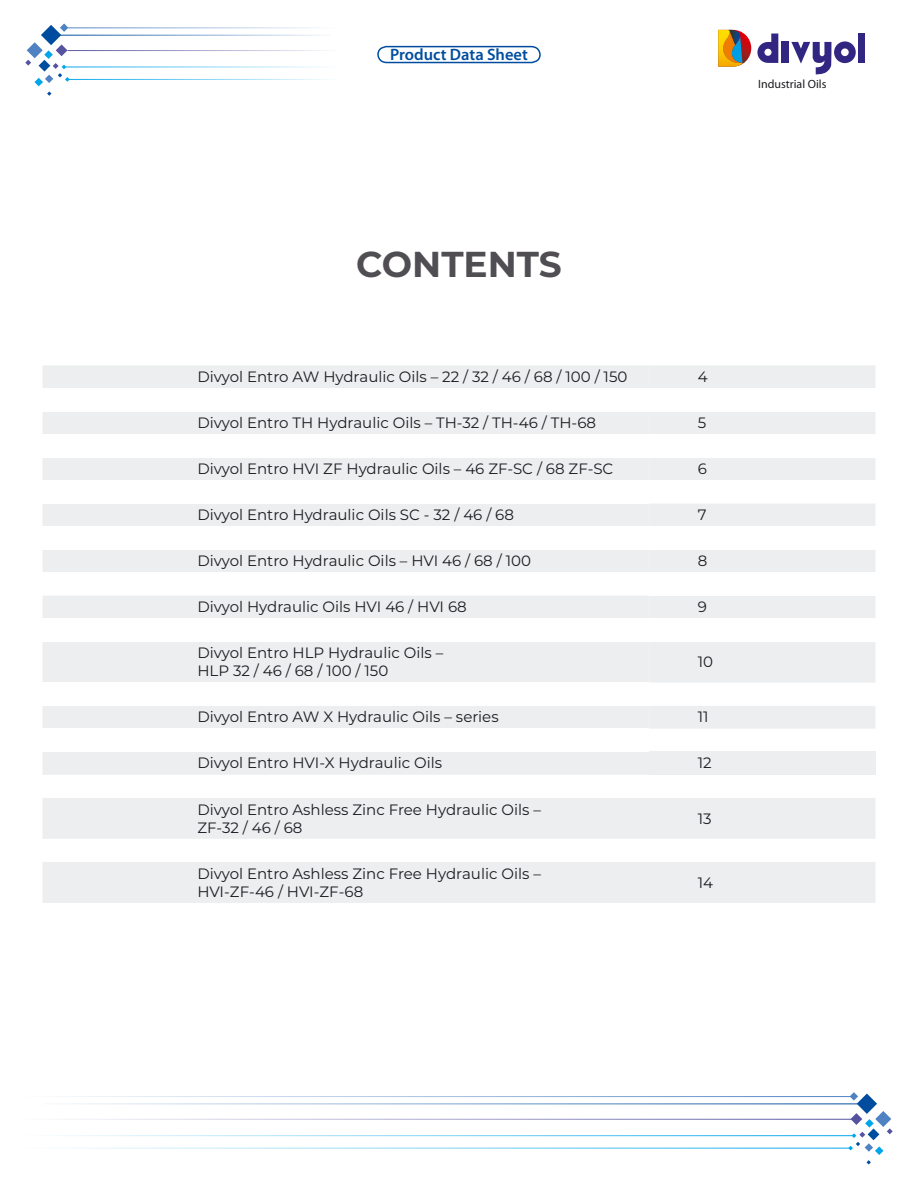
<style>
.page{position:relative;width:918px;height:1188px;background:#fff}
.page>*{position:absolute;margin:0;border:0;box-sizing:border-box;transform-origin:0 0}
.t1{font:700 36px "Montserrat";color:#504e53}
.t2{font:600 16.5px "Myriad Pro";color:#004d9f}
.t3{font:15px/18px "Montserrat";color:#1b1c20}
.t4{font:12px "Myriad Pro";color:#1b1c20}
</style>
<div class="page">
<svg style="left:377px;top:45px;width:164px;height:19px"></svg>
<svg style="left:718px;top:30px;width:33px;height:37px"></svg>
<div style="left:782px;top:42px;width:7px;height:21px;background:#312783"></div>
<div style="left:858px;top:34px;width:7px;height:29px;background:#312783"></div>
<svg style="left:757px;top:34px;width:21px;height:29px"></svg>
<svg style="left:791px;top:41px;width:65px;height:34px"></svg>
<svg style="left:25px;top:23px;width:45px;height:73px"></svg>
<hr style="left:68px;top:28px;width:271px;height:1px;background:#4e82c3">
<hr style="left:68px;top:50px;width:270px;height:1px;background:#5552a0">
<hr style="left:69px;top:79px;width:270px;height:1px;background:#00a6eb">
<hr style="left:66px;top:67px;width:271px;height:1px;background:#00a6eb">
<hr style="left:60px;top:35px;width:271px;height:1px;background:#004d9f">
<svg style="left:848px;top:1092px;width:45px;height:73px"></svg>
<hr style="left:21px;top:1096px;width:831px;height:1px;background:#4e82c3">
<hr style="left:22px;top:1119px;width:831px;height:1px;background:#5552a0">
<hr style="left:19px;top:1148px;width:831px;height:1px;background:#00a6eb">
<hr style="left:25px;top:1135px;width:829px;height:1px;background:#00a6eb">
<hr style="left:44px;top:1104px;width:814px;height:1px;background:#004d9f">
<div style="left:43px;top:365px;width:606px;height:207px;background:#edeeef"></div>
<div style="left:649px;top:365px;width:226px;height:115px;background:#edeeef"></div>
<div style="left:43px;top:388px;width:606px;height:23px;background:#fff"></div>
<div style="left:649px;top:388px;width:226px;height:23px;background:#fff"></div>
<div style="left:43px;top:434px;width:606px;height:24px;background:#fff"></div>
<div style="left:649px;top:434px;width:226px;height:24px;background:#fff"></div>
<div style="left:43px;top:481px;width:606px;height:23px;background:#fff"></div>
<div style="left:649px;top:504px;width:226px;height:179px;background:#edeeef"></div>
<div style="left:43px;top:527px;width:606px;height:23px;background:#fff"></div>
<div style="left:649px;top:527px;width:226px;height:23px;background:#fff"></div>
<div style="left:649px;top:573px;width:226px;height:23px;background:#fff"></div>
<div style="left:43px;top:596px;width:606px;height:86px;background:#edeeef"></div>
<div style="left:43px;top:619px;width:606px;height:23px;background:#fff"></div>
<div style="left:649px;top:619px;width:226px;height:23px;background:#fff"></div>
<svg style="left:43px;top:706px;width:832px;height:133px;fill:#edeeef"></svg>
<div style="left:43px;top:729px;width:606px;height:23px;background:#fff"></div>
<div style="left:649px;top:752px;width:226px;height:23px;background:#edeeef"></div>
<div style="left:43px;top:862px;width:832px;height:41px;background:#edeeef"></div>
<p class="t2" style="left:390px;top:44px;width:139px">Product Data Sheet</p>
<p class="t4" style="left:758px;top:76px;width:70px">Industrial Oils</p>
<h1 class="t1" style="left:356px;top:238px;width:207px">CONTENTS</h1>
<p class="t3" style="left:197px;top:367px;width:432px">Divyol Entro AW Hydraulic Oils – 22 / 32 / 46 / 68 / 100 / 150</p>
<p class="t3" style="left:698px;top:367px;width:11px">4</p>
<p class="t3" style="left:197px;top:413px;width:400px">Divyol Entro TH Hydraulic Oils – TH-32 / TH-46 / TH-68</p>
<p class="t3" style="left:698px;top:413px;width:10px">5</p>
<p class="t3" style="left:197px;top:459px;width:418px">Divyol Entro HVI ZF Hydraulic Oils – 46 ZF-SC / 68 ZF-SC</p>
<p class="t3" style="left:698px;top:459px;width:11px">6</p>
<p class="t3" style="left:197px;top:505px;width:318px">Divyol Entro Hydraulic Oils SC - 32 / 46 / 68</p>
<p class="t3" style="left:698px;top:505px;width:10px">7</p>
<p class="t3" style="left:197px;top:551px;width:335px">Divyol Entro Hydraulic Oils – HVI 46 / 68 / 100</p>
<p class="t3" style="left:698px;top:551px;width:11px">8</p>
<p class="t3" style="left:197px;top:597px;width:271px">Divyol Hydraulic Oils HVI 46 / HVI 68</p>
<p class="t3" style="left:698px;top:597px;width:11px">9</p>
<p class="t3" style="left:197px;top:644px;width:247px">Divyol Entro HLP Hydraulic Oils –<br>HLP 32 / 46 / 68 / 100 / 150</p>
<p class="t3" style="left:698px;top:653px;width:17px">10</p>
<p class="t3" style="left:197px;top:708px;width:303px">Divyol Entro AW X Hydraulic Oils – series</p>
<p class="t3" style="left:698px;top:708px;width:12px">11</p>
<p class="t3" style="left:197px;top:754px;width:246px">Divyol Entro HVI-X Hydraulic Oils</p>
<p class="t3" style="left:698px;top:754px;width:15px">12</p>
<p class="t3" style="left:197px;top:800px;width:345px">Divyol Entro Ashless Zinc Free Hydraulic Oils –<br>ZF-32 / 46 / 68</p>
<p class="t3" style="left:698px;top:809px;width:15px">13</p>
<p class="t3" style="left:197px;top:864px;width:345px">Divyol Entro Ashless Zinc Free Hydraulic Oils –<br>HVI-ZF-46 / HVI-ZF-68</p>
<p class="t3" style="left:698px;top:873px;width:17px">14</p>
</div>
